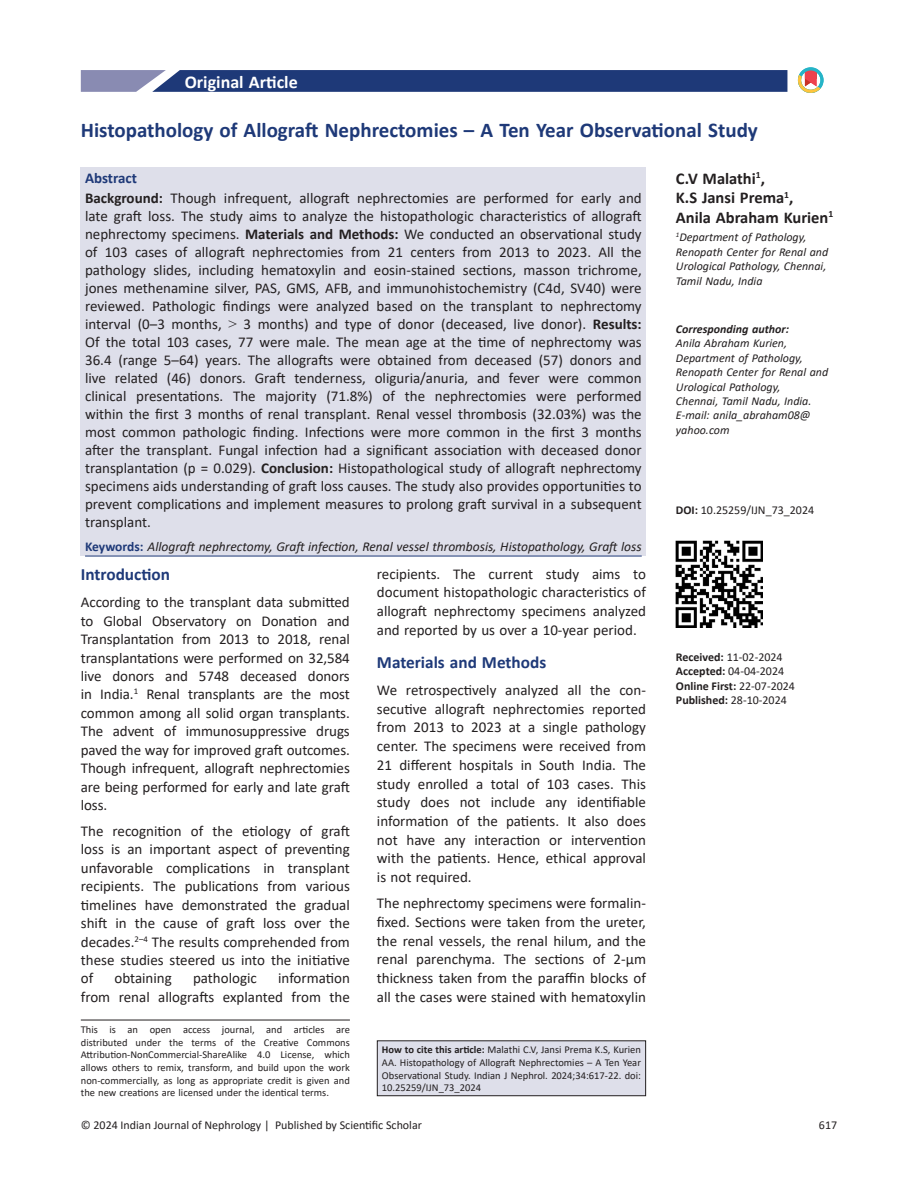
<style>
.page{position:relative;width:918px;height:1188px;background:#fff}
.page>*{position:absolute;margin:0;border:0;box-sizing:border-box;transform-origin:0 0}
.title-text{font:700 21px "Calibri";color:#1e3978}
.suptit{font:700 18px "Calibri";color:#fff}
.Head-A{font:700 17.25px "Calibri";color:#1e3978}
.aut-grp{font:700 16.5px/19.5px "Calibri";color:#231f20}
.abs_para_first_last{font:15px/18px "Calibri";color:#231f20;text-align:justify}
.para_last{font:15px/18.5px "Calibri";color:#231f20;text-align:justify}
.para_firstDropCaps{font:15px/18.5px "Calibri";letter-spacing:-.005em;color:#231f20;text-align:justify}
.para_first{font:15px/18.8px "Calibri";color:#231f20;text-align:justify}
.abs_title{font:700 15px "Calibri";color:#1e3978}
.keywordset{font:italic 13.5px "Calibri";color:#231f20}
.cores-author{font:italic 12px/14.4px "Calibri";color:#231f20}
.aut-aff_first_last{font:italic 12px/14.4px "Calibri";color:#231f20}
.doi_para{font:12px "Calibri";color:#231f20}
.epub_date{font:700 12px "Calibri";color:#231f20}
.published_date{font:700 12px "Calibri";color:#231f20}
.received_date{font:12px "Calibri";color:#231f20}
.accepted_date{font:12px "Calibri";color:#231f20}
.citation_para{font:10.5px/12.6px "Calibri";color:#231f20;text-align:justify}
.s1{font-weight:700}
.s2{font-family:"Times New Roman"}
.s3{font-weight:700;font-style:normal;color:#1e3978}
.s4{font-weight:400}
</style>
<div class="page">
<svg style="left:81px;top:70px;width:706px;height:22px;background:#2f4781"></svg>
<hr style="left:81px;top:1020px;width:269px;height:1px;background:#231f20">
<div style="left:81px;top:167px;width:565px;height:389px;background:#dedfea"></div>
<hr style="left:85px;top:556px;width:557px;height:1px;background:#1e3978">
<div style="left:377px;top:1041px;width:269px;height:55px;background:#dedfea"></div>
<div style="left:377px;top:1040px;width:269px;height:56px;border:1px solid #231f20"></div>
<svg style="left:798px;top:67px;width:25px;height:26px"></svg>
<img style="left:676px;top:541px;width:87px;height:87px">
<p class="suptit" style="left:185px;top:69px;width:115px">Original Article</p>
<p class="title-text" style="left:81px;top:116px;width:679px">Histopathology of Allograft Nephrectomies – A Ten Year Observational Study</p>
<p class="aut-grp" style="left:676px;top:168px;width:159px">C.V Malathi<sup>1</sup>,<br>K.S Jansi Prema<sup>1</sup>,<br>Anila Abraham Kurien<sup>1</sup></p>
<p class="aut-aff_first_last" style="left:676px;top:230px;width:154px"><sup>1</sup>Department of Pathology,<br>Renopath Center for Renal and<br>Urological Pathology, Chennai,<br>Tamil Nadu, India</p>
<p class="abs_title" style="left:85px;top:167px;width:53px">Abstract</p>
<p class="abs_para_first_last" style="left:85px;top:188px;width:558px"><span class="s1">Background:</span> Though infrequent, allograft nephrectomies are performed for early and late graft loss. The study aims to analyze the histopathologic characteristics of allograft nephrectomy specimens. <span class="s1">Materials and Methods:</span> We conducted an observational study of 103 cases of allograft nephrectomies from 21 centers from 2013 to 2023. All the pathology slides, including hematoxylin and eosin-stained sections, masson trichrome, jones methenamine silver, PAS, GMS, AFB, and immunohistochemistry (C4d, SV40) were reviewed. Pathologic findings were analyzed based on the transplant to nephrectomy interval (0–3 months, <span class="s2">&gt;</span> 3 months) and type of donor (deceased, live donor). <span class="s1">Results:<br></span>Of the total 103 cases, 77 were male. The mean age at the time of nephrectomy was 36.4 (range 5–64) years. The allografts were obtained from deceased (57) donors and live related (46) donors. Graft tenderness, oliguria/anuria, and fever were common clinical presentations. The majority (71.8%) of the nephrectomies were performed within the first 3 months of renal transplant. Renal vessel thrombosis (32.03%) was the most common pathologic finding. Infections were more common in the first 3 months after the transplant. Fungal infection had a significant association with deceased donor transplantation (p = 0.029). <span class="s1">Conclusion:</span> Histopathological study of allograft nephrectomy specimens aids understanding of graft loss causes. The study also provides opportunities to prevent complications and implement measures to prolong graft survival in a subsequent transplant.</p>
<p class="keywordset" style="left:85px;top:538px;width:558px"><span class="s3">Keywords:</span> Allograft nephrectomy, Graft infection, Renal vessel thrombosis, Histopathology, Graft loss</p>
<p class="cores-author" style="left:676px;top:321px;width:154px"><span class="s1">Corresponding author:<br></span>Anila Abraham Kurien,<br>Department of Pathology,<br>Renopath Center for Renal and<br>Urological Pathology,<br>Chennai, Tamil Nadu, India.<br>E-mail: anila_abraham08@ yahoo.com</p>
<p class="doi_para" style="left:676px;top:502px;width:140px"><span class="s1">DOI:</span> 10.25259/IJN_73_2024</p>
<p class="Head-A" style="left:81px;top:563px;width:91px">Introduction</p>
<p class="para_firstDropCaps" style="left:81px;top:593px;width:271px">According to the transplant data submitted to Global Observatory on Donation and Transplantation from 2013 to 2018, renal transplantations were performed on 32,584 live donors and 5748 deceased donors in India.<sup>1</sup> Renal transplants are the most common among all solid organ transplants.<br>The advent of immunosuppressive drugs paved the way for improved graft outcomes.<br>Though infrequent, allograft nephrectomies are being performed for early and late graft loss.</p>
<p class="para_last" style="left:81px;top:821px;width:271px">The recognition of the etiology of graft loss is an important aspect of preventing unfavorable complications in transplant recipients. The publications from various timelines have demonstrated the gradual shift in the cause of graft loss over the decades.<sup>2–4</sup> The results comprehended from these studies steered us into the initiative of</p>
<p class="para_last" style="left:81px;top:969px;width:271px;text-align:right">information<br>from renal allografts explanted from the</p>
<p class="para_last" style="left:114px;top:969px;width:59px">obtaining</p>
<p class="para_last" style="left:193px;top:969px;width:65px">pathologic</p>
<p class="citation_para" style="left:81px;top:1023px;width:271px">This is an open access journal, and articles are distributed under the terms of the Creative Commons Attribution‑NonCommercial‑ShareAlike 4.0 License, which allows others to remix, transform, and build upon the work non‑commercially, as long as appropriate credit is given and the new creations are licensed under the identical terms.</p>
<p class="para_last" style="left:377px;top:564px;width:271px">recipients. The current study aims to document histopathologic characteristics of allograft nephrectomy specimens analyzed and reported by us over a 10-year period.</p>
<p class="Head-A" style="left:377px;top:650px;width:171px">Materials and Methods</p>
<p class="para_first" style="left:377px;top:680px;width:271px">We retrospectively analyzed all the con&shy;secutive allograft nephrectomies reported from 2013 to 2023 at a single pathology center. The specimens were received from 21 different hospitals in South India. The study enrolled a total of 103 cases. This study does not include any identifiable information of the patients. It also does not have any interaction or intervention with the patients. Hence, ethical approval is not required.</p>
<p class="para_last" style="left:377px;top:894px;width:271px">The nephrectomy specimens were formalin&shy;fixed. Sections were taken from the ureter, the renal vessels, the renal hilum, and the renal parenchyma. The sections of 2-µm thickness taken from the paraffin blocks of all the cases were stained with hematoxylin</p>
<p class="citation_para" style="left:382px;top:1043px;width:261px"><span class="s1">How to cite this article:</span> Malathi C.V, Jansi Prema K.S, Kurien AA. Histopathology of Allograft Nephrectomies – A Ten Year Observational Study. Indian J Nephrol. 2024;34:617-22. doi:<br>10.25259/IJN_73_2024</p>
<p class="received_date" style="left:676px;top:649px;width:108px"><span class="s1">Received:</span> 11-02-2024</p>
<p class="accepted_date" style="left:676px;top:663px;width:110px"><span class="s1">Accepted:</span> 04-04-2024</p>
<p class="epub_date" style="left:676px;top:677px;width:121px">Online First: <span class="s4">22-07-2024</span></p>
<p class="published_date" style="left:676px;top:692px;width:112px">Published: <span class="s4">28-10-2024</span></p>
<p class="doi_para" style="left:81px;top:1116px;width:343px">© 2024 Indian Journal of Nephrology | Published by Scientific Scholar</p>
<p class="doi_para" style="left:819px;top:1116px;width:20px">617</p>
</div>
